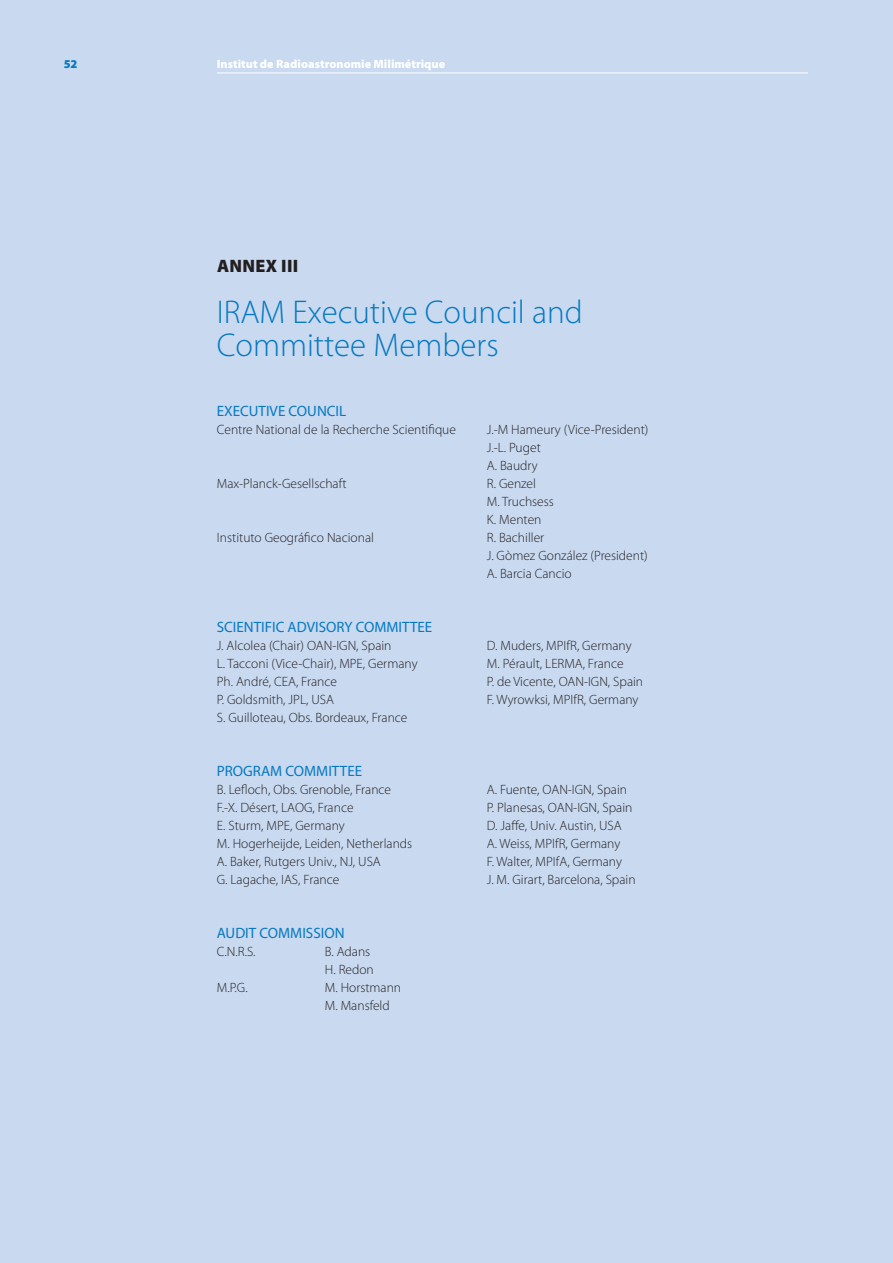
<style>
.page{position:relative;width:893px;height:1263px;background:#c8d9f0}
.page>*{position:absolute;margin:0;border:0;box-sizing:border-box;transform-origin:0 0}
.t1{font:300 33px/33px "Myriad Pro";color:#0779bf}
.t2{font:900 18px "Myriad Pro";letter-spacing:.02em;color:#231f20}
.t3{font:15px "Myriad Pro";color:#0779bf}
.t4{font:300 13.5px/18px "Myriad Pro";color:#231f20}
.t5{font:900 12px "Myriad Pro";color:#fff}
.t6{font:900 12px "Myriad Pro";color:#0779bf}
</style>
<div class="page">
<hr style="left:217px;top:73px;width:591px;height:1px;background:#fff">
<p class="t6" style="left:64px;top:56px;width:15px">52</p>
<p class="t5" style="left:217px;top:56px;width:230px">Institut de Radioastronomie Milimétrique</p>
<p class="t2" style="left:217px;top:253px;width:83px">ANNEX III</p>
<p class="t1" style="left:217px;top:295px;width:367px">IRAM Executive Council and<br>Committee Members</p>
<p class="t3" style="left:217px;top:401px;width:131px">EXECUTIVE COUNCIL</p>
<p class="t4" style="left:217px;top:420px;width:241px">Centre National de la Recherche Scientifique</p>
<p class="t4" style="left:487px;top:420px;width:163px">J.-M Hameury (Vice-President)<br>J.-L. Puget<br>A. Baudry</p>
<p class="t4" style="left:217px;top:474px;width:131px">Max-Planck-Gesellschaft</p>
<p class="t4" style="left:487px;top:474px;width:69px">R. Genzel<br>M. Truchsess<br>K. Menten</p>
<p class="t4" style="left:217px;top:528px;width:159px">Instituto Geográfico Nacional</p>
<p class="t4" style="left:487px;top:528px;width:162px">R. Bachiller<br>J. Gòmez González (President)<br>A. Barcia Cancio</p>
<p class="t3" style="left:217px;top:617px;width:217px">SCIENTIFIC ADVISORY COMMITTEE</p>
<p class="t4" style="left:217px;top:636px;width:176px">J. Alcolea (Chair) OAN-IGN, Spain</p>
<p class="t4" style="left:487px;top:636px;width:146px">D. Muders, MPIfR, Germany</p>
<p class="t4" style="left:217px;top:654px;width:202px">L. Tacconi (Vice-Chair), MPE, Germany</p>
<p class="t4" style="left:487px;top:654px;width:138px">M. Pérault, LERMA, France</p>
<p class="t4" style="left:217px;top:672px;width:122px">Ph. André, CEA, France</p>
<p class="t4" style="left:487px;top:672px;width:158px">P. de Vicente, OAN-IGN, Spain</p>
<p class="t4" style="left:217px;top:690px;width:119px">P. Goldsmith, JPL, USA</p>
<p class="t4" style="left:487px;top:690px;width:153px">F. Wyrowksi, MPIfR, Germany</p>
<p class="t4" style="left:217px;top:708px;width:192px">S. Guilloteau, Obs. Bordeaux, France</p>
<p class="t3" style="left:217px;top:761px;width:147px">PROGRAM COMMITTEE</p>
<p class="t4" style="left:217px;top:780px;width:176px">B. Lefloch, Obs. Grenoble, France</p>
<p class="t4" style="left:487px;top:780px;width:142px">A. Fuente, OAN-IGN, Spain</p>
<p class="t4" style="left:217px;top:798px;width:138px">F.-X. Désert, LAOG, France</p>
<p class="t4" style="left:487px;top:798px;width:147px">P. Planesas, OAN-IGN, Spain</p>
<p class="t4" style="left:217px;top:816px;width:129px">E. Sturm, MPE, Germany</p>
<p class="t4" style="left:487px;top:816px;width:136px">D. Jaffe, Univ. Austin, USA</p>
<p class="t4" style="left:217px;top:834px;width:197px">M. Hogerheijde, Leiden, Netherlands</p>
<p class="t4" style="left:487px;top:834px;width:135px">A. Weiss, MPIfR, Germany</p>
<p class="t4" style="left:217px;top:852px;width:165px">A. Baker, Rutgers Univ., NJ, USA</p>
<p class="t4" style="left:487px;top:852px;width:137px">F. Walter, MPIfA, Germany</p>
<p class="t4" style="left:217px;top:870px;width:124px">G. Lagache, IAS, France</p>
<p class="t4" style="left:487px;top:870px;width:150px">J. M. Girart, Barcelona, Spain</p>
<p class="t3" style="left:217px;top:923px;width:129px">AUDIT COMMISSION</p>
<p class="t4" style="left:217px;top:942px;width:40px">C.N.R.S.</p>
<p class="t4" style="left:325px;top:942px;width:51px">B. Adans<br>H. Redon</p>
<p class="t4" style="left:217px;top:978px;width:32px">M.P.G.</p>
<p class="t4" style="left:325px;top:978px;width:78px">M. Horstmann<br>M. Mansfeld</p>
</div>
